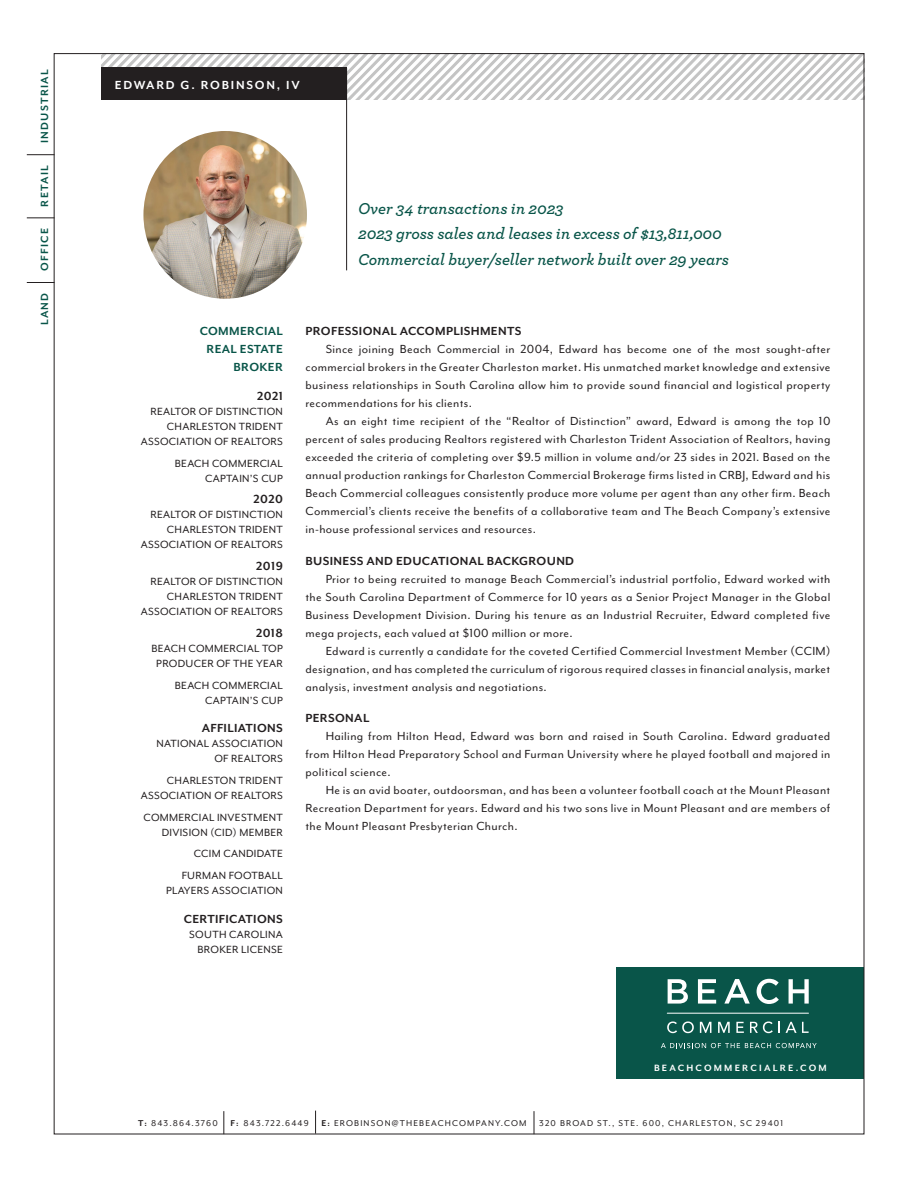
<style>
.page{position:relative;width:918px;height:1188px;background:#fff}
.page>*{position:absolute;margin:0;border:0;box-sizing:border-box;transform-origin:0 0}
.t1{font:italic 600 16.5px "Archer";color:#095549}
.t2{font:13.5px/18px "Mr Eaves Mod OT";letter-spacing:.025em;color:#231f20;text-align:justify}
.t3{font:700 13.5px "Mr Eaves Mod OT";letter-spacing:.025em;color:#231f20}
.t4{font:700 13.5px "Mr Eaves Mod OT";letter-spacing:.025em;color:#095549}
.t5{font:700 13.5px "Mr Eaves Mod OT";letter-spacing:.13em;color:#fff}
.t6{font:12px/15px "Mr Eaves Mod OT";letter-spacing:.025em;color:#231f20;text-align:right}
.t7{font:700 12px "Mr Eaves Mod OT";letter-spacing:.11em;color:#095549}
.t8{font:700 10.5px "Mr Eaves Mod OT";letter-spacing:.21em;color:#fff}
.t9{font:9.75px "Mr Eaves Mod OT";letter-spacing:.12em;color:#231f20}
.s1{font-weight:700}
</style>
<div class="page">
<img style="left:101px;top:53px;width:764px;height:47px">
<div style="left:101px;top:68px;width:246px;height:32px;background:#231f20"></div>
<hr style="left:346px;top:68px;width:1px;height:202px;background:#231f20">
<div style="left:617px;top:967px;width:247px;height:111px;background:#095549"></div>
<svg style="left:668px;top:979px;width:20px;height:25px"></svg>
<svg style="left:698px;top:979px;width:18px;height:25px"></svg>
<svg style="left:724px;top:979px;width:26px;height:25px"></svg>
<svg style="left:757px;top:979px;width:22px;height:25px"></svg>
<svg style="left:789px;top:979px;width:20px;height:25px"></svg>
<svg style="left:667px;top:1021px;width:27px;height:12px"></svg>
<svg style="left:700px;top:1022px;width:11px;height:11px"></svg>
<svg style="left:718px;top:1022px;width:12px;height:11px"></svg>
<svg style="left:736px;top:1022px;width:8px;height:11px"></svg>
<svg style="left:750px;top:1021px;width:23px;height:12px"></svg>
<svg style="left:786px;top:1022px;width:23px;height:11px"></svg>
<hr style="left:667px;top:1013px;width:142px;height:1px;background:#fff">
<svg style="left:661px;top:1043px;width:156px;height:5px"></svg>
<svg style="left:534px;top:1111px;width:1px;height:23px"></svg>
<img style="left:143px;top:131px;width:164px;height:168px">
<svg style="left:315px;top:1111px;width:1px;height:23px"></svg>
<svg style="left:223px;top:1111px;width:1px;height:23px"></svg>
<svg style="left:27px;top:154px;width:28px;height:1px"></svg>
<svg style="left:27px;top:217px;width:28px;height:1px"></svg>
<svg style="left:27px;top:282px;width:28px;height:1px"></svg>
<p class="t7" style="left:38px;top:143px;width:76px;rotate:-90deg">INDUSTRIAL</p>
<p class="t7" style="left:38px;top:207px;width:43px;rotate:-90deg">RETAIL</p>
<p class="t7" style="left:38px;top:271px;width:44px;rotate:-90deg">OFFICE</p>
<p class="t7" style="left:38px;top:325px;width:34px;rotate:-90deg">LAND</p>
<p class="t5" style="left:115px;top:78px;width:186px">EDWARD G. ROBINSON, IV</p>
<p class="t1" style="left:358px;top:196px;width:207px">Over 34 transactions in 2023</p>
<p class="t1" style="left:358px;top:221px;width:365px">2023 gross sales and leases in excess of $13,811,000</p>
<p class="t1" style="left:358px;top:247px;width:372px">Commercial buyer/seller network built over 29 years</p>
<p class="t4" style="left:200px;top:324px;width:85px">COMMERCIAL</p>
<p class="t4" style="left:207px;top:342px;width:78px">REAL ESTATE</p>
<p class="t4" style="left:234px;top:360px;width:51px">BROKER</p>
<p class="t3" style="left:257px;top:388px;width:27px">2021</p>
<p class="t6" style="left:151px;top:404px;width:134px">REALTOR OF DISTINCTION</p>
<p class="t6" style="left:167px;top:419px;width:117px">CHARLESTON TRIDENT</p>
<p class="t6" style="left:141px;top:434px;width:144px">ASSOCIATION OF REALTORS</p>
<p class="t6" style="left:175px;top:455px;width:109px">BEACH COMMERCIAL</p>
<p class="t6" style="left:205px;top:470px;width:79px">CAPTAIN’S CUP</p>
<p class="t3" style="left:253px;top:492px;width:31px">2020</p>
<p class="t6" style="left:151px;top:507px;width:134px">REALTOR OF DISTINCTION</p>
<p class="t6" style="left:167px;top:522px;width:117px">CHARLESTON TRIDENT</p>
<p class="t6" style="left:141px;top:537px;width:144px">ASSOCIATION OF REALTORS</p>
<p class="t3" style="left:256px;top:558px;width:28px">2019</p>
<p class="t6" style="left:151px;top:574px;width:134px">REALTOR OF DISTINCTION</p>
<p class="t6" style="left:167px;top:589px;width:117px">CHARLESTON TRIDENT</p>
<p class="t6" style="left:141px;top:604px;width:144px">ASSOCIATION OF REALTORS</p>
<p class="t3" style="left:256px;top:625px;width:28px">2018</p>
<p class="t6" style="left:151px;top:641px;width:133px">BEACH COMMERCIAL TOP</p>
<p class="t6" style="left:156px;top:656px;width:128px">PRODUCER OF THE YEAR</p>
<p class="t6" style="left:175px;top:677px;width:109px">BEACH COMMERCIAL</p>
<p class="t6" style="left:205px;top:692px;width:79px">CAPTAIN’S CUP</p>
<p class="t3" style="left:202px;top:720px;width:83px">AFFILIATIONS</p>
<p class="t6" style="left:156px;top:736px;width:128px">NATIONAL ASSOCIATION</p>
<p class="t6" style="left:214px;top:751px;width:70px">OF REALTORS</p>
<p class="t6" style="left:167px;top:773px;width:117px">CHARLESTON TRIDENT</p>
<p class="t6" style="left:141px;top:788px;width:144px">ASSOCIATION OF REALTORS</p>
<p class="t6" style="left:144px;top:809px;width:141px">COMMERCIAL INVESTMENT<br>DIVISION (CID) MEMBER</p>
<p class="t6" style="left:194px;top:846px;width:91px">CCIM CANDIDATE</p>
<p class="t6" style="left:182px;top:868px;width:103px">FURMAN FOOTBALL</p>
<p class="t6" style="left:166px;top:883px;width:118px">PLAYERS ASSOCIATION</p>
<p class="t3" style="left:184px;top:911px;width:101px">CERTIFICATIONS</p>
<p class="t6" style="left:189px;top:926px;width:95px">SOUTH CAROLINA</p>
<p class="t6" style="left:198px;top:941px;width:87px">BROKER LICENSE</p>
<p class="t3" style="left:305px;top:324px;width:217px">PROFESSIONAL ACCOMPLISHMENTS</p>
<p class="t2" style="left:305px;top:340px;width:526px;text-indent:20px">Since joining Beach Commercial in 2004, Edward has become one of the most sought-after commercial brokers in the Greater Charleston market. His unmatched market knowledge and extensive business relationships in South Carolina allow him to provide sound financial and logistical property recommendations for his clients.</p>
<p class="t2" style="left:305px;top:412px;width:526px;text-indent:20px">As an eight time recipient of the “Realtor of Distinction” award, Edward is among the top 10 percent of sales producing Realtors registered with Charleston Trident Association of Realtors, having exceeded the criteria of completing over $9.5 million in volume and/or 23 sides in 2021. Based on the annual production rankings for Charleston Commercial Brokerage firms listed in CRBJ, Edward and his Beach Commercial colleagues consistently produce more volume per agent than any other firm. Beach Commercial’s clients receive the benefits of a collaborative team and The Beach Company’s extensive in-house professional services and resources.</p>
<p class="t3" style="left:305px;top:553px;width:270px">BUSINESS AND EDUCATIONAL BACKGROUND</p>
<p class="t2" style="left:305px;top:570px;width:526px;text-indent:20px">Prior to being recruited to manage Beach Commercial’s industrial portfolio, Edward worked with the South Carolina Department of Commerce for 10 years as a Senior Project Manager in the Global Business Development Division. During his tenure as an Industrial Recruiter, Edward completed five mega projects, each valued at $100 million or more.</p>
<p class="t2" style="left:305px;top:642px;width:526px;text-indent:20px">Edward is currently a candidate for the coveted Certified Commercial Investment Member (CCIM) designation, and has completed the curriculum of rigorous required classes in financial analysis, market analysis, investment analysis and negotiations.</p>
<p class="t3" style="left:305px;top:711px;width:65px">PERSONAL</p>
<p class="t2" style="left:305px;top:727px;width:526px;text-indent:20px">Hailing from Hilton Head, Edward was born and raised in South Carolina. Edward graduated from Hilton Head Preparatory School and Furman University where he played football and majored in political science.</p>
<p class="t2" style="left:305px;top:781px;width:526px;text-indent:20px">He is an avid boater, outdoorsman, and has been a volunteer football coach at the Mount Pleasant Recreation Department for years. Edward and his two sons live in Mount Pleasant and are members of the Mount Pleasant Presbyterian Church.</p>
<p class="t8" style="left:654px;top:1062px;width:174px">BEACHCOMMERCIALRE.COM</p>
<p class="t9" style="left:138px;top:1118px;width:81px"><span class="s1">T:</span> 843.864.3760</p>
<p class="t9" style="left:230px;top:1118px;width:80px"><span class="s1">F:</span> 843.722.6449</p>
<p class="t9" style="left:321px;top:1118px;width:207px"><span class="s1">E:</span> EROBINSON@THEBEACHCOMPANY.COM</p>
<p class="t9" style="left:539px;top:1118px;width:245px">320 BROAD ST., STE. 600, CHARLESTON, SC 29401</p>
</div>
